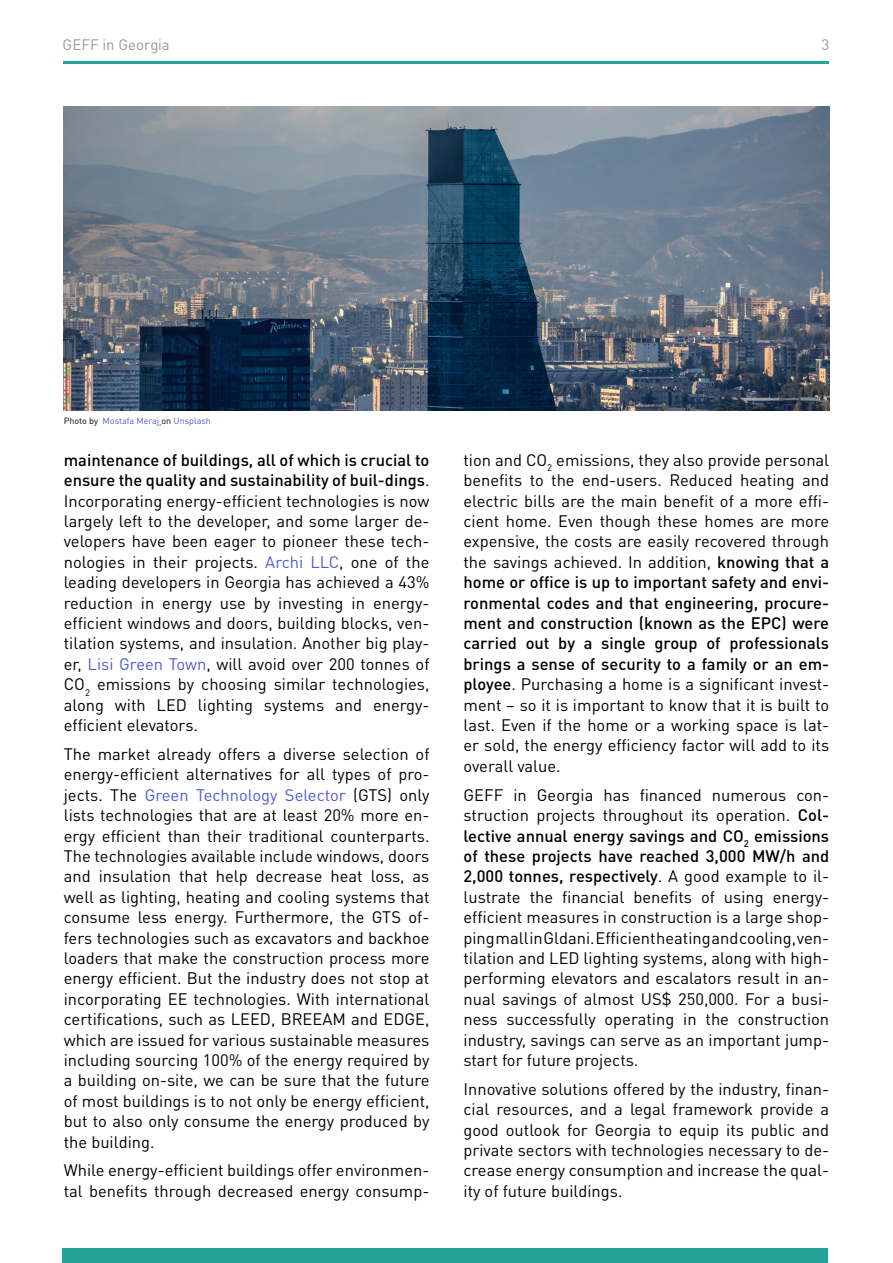
<style>
.page{position:relative;width:893px;height:1263px;background:#fff}
.page>*{position:absolute;margin:0;border:0;box-sizing:border-box;transform-origin:0 0}
.t1{font:16.5px/20.4px "DIN Pro";color:#000;text-align:justify}
.t2{font:15px "DIN Pro";color:#999}
.t3{font:9px "DIN Pro";color:#4f5cd6}
.s1{color:#000}
.s2{font-weight:500}
.s3{color:#4f5cd6}
</style>
<div class="page">
<hr style="left:64px;top:61px;width:765px;height:3px;background:#26a399">
<div style="left:62px;top:1248px;width:765px;height:15px;background:#26a399"></div>
<img style="left:64px;top:106px;width:765px;height:304px">
<p class="t2" style="left:63px;top:34px;width:109px">GEFF in Georgia</p>
<p class="t2" style="left:821px;top:34px;width:9px">3</p>
<p class="t3" style="left:64px;top:414px;width:149px"><span class="s1">Photo by</span> Mostafa Meraj <span class="s1">on</span> Unsplash</p>
<p class="t1" style="left:64px;top:449px;width:367px"><span class="s2">maintenance of buildings, all of which is crucial to ensure the quality and sustainability of buil-dings</span>.<br>Incorporating energy-efficient technologies is now largely left to the developer, and some larger de&shy;velopers have been eager to pioneer these tech&shy;nologies in their projects. <span class="s3">Archi LLC</span>, one of the leading developers in Georgia has achieved a 43% reduction in energy use by investing in energy&shy;efficient windows and doors, building blocks, ven&shy;tilation systems, and insulation. Another big play&shy;er, <span class="s3">Lisi Green Town</span>, will avoid over 200 tonnes of CO<sub>2</sub> emissions by choosing similar technologies, along with LED lighting systems and energy&shy;efficient elevators.</p>
<p class="t1" style="left:64px;top:743px;width:367px">The market already offers a diverse selection of energy-efficient alternatives for all types of pro&shy;jects. The <span class="s3">Green Technology Selector</span> (GTS) only lists technologies that are at least 20% more en&shy;ergy efficient than their traditional counterparts.<br>The technologies available include windows, doors and insulation that help decrease heat loss, as well as lighting, heating and cooling systems that consume less energy. Furthermore, the GTS of&shy;fers technologies such as excavators and backhoe loaders that make the construction process more energy efficient. But the industry does not stop at incorporating EE technologies. With international certifications, such as LEED, BREEAM and EDGE, which are issued for various sustainable measures including sourcing 100% of the energy required by a building on-site, we can be sure that the future of most buildings is to not only be energy efficient, but to also only consume the energy produced by the building.</p>
<p class="t1" style="left:64px;top:1159px;width:367px">While energy-efficient buildings offer environmen&shy;tal benefits through decreased energy consump-</p>
<p class="t1" style="left:463px;top:449px;width:367px">tion and CO<sub>2</sub> emissions, they also provide personal benefits to the end-users. Reduced heating and electric bills are the main benefit of a more effi&shy;cient home. Even though these homes are more expensive, the costs are easily recovered through the savings achieved. In addition, <span class="s2">knowing that a home or office is up to important safety and envi&shy;ronmental codes and that engineering, procure&shy;ment and construction (known as the EPC) were carried out by a single group of professionals brings a sense of security to a family or an em&shy;ployee</span>. Purchasing a home is a significant invest&shy;ment − so it is important to know that it is built to last. Even if the home or a working space is lat&shy;er sold, the energy efficiency factor will add to its overall value.</p>
<p class="t1" style="left:463px;top:784px;width:367px">GEFF in Georgia has financed numerous con&shy;struction projects throughout its operation. <span class="s2">Col&shy;lective annual energy savings and CO</span><sub>2</sub> <span class="s2">emissions of these projects have reached 3,000 MW/h and 2,000 tonnes, respectively</span>. A good example to il&shy;lustrate the financial benefits of using energy&shy;efficient measures in construction is a large shop&shy;ping mall in Gldani. Efficient heating and cooling, ven&shy;tilation and LED lighting systems, along with high&shy;performing elevators and escalators result in an&shy;nual savings of almost US$ 250,000. For a busi&shy;ness successfully operating in the construction industry, savings can serve as an important jump&shy;start for future projects.</p>
<p class="t1" style="left:463px;top:1078px;width:367px">Innovative solutions offered by the industry, finan&shy;cial resources, and a legal framework provide a good outlook for Georgia to equip its public and private sectors with technologies necessary to de&shy;crease energy consumption and increase the qual&shy;ity of future buildings.</p>
</div>
